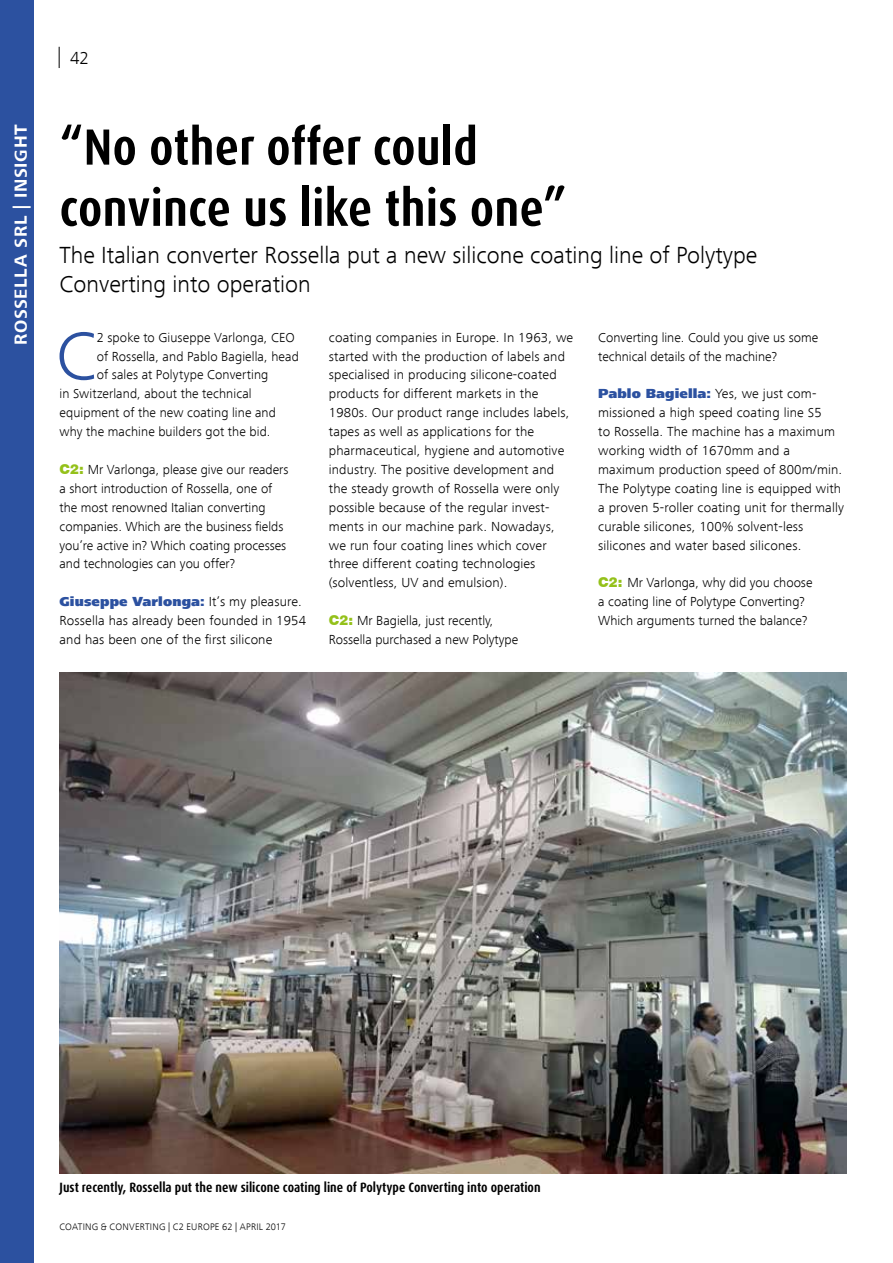
<style>
.page{position:relative;width:893px;height:1263px;background:#fff}
.page>*{position:absolute;margin:0;border:0;box-sizing:border-box;transform-origin:0 0}
.t1{font:300 70.2px "Frutiger Next Com";color:#2c51a0}
.t2{font:700 condensed 51px/61.2px "Dax OT";letter-spacing:.005em;color:#000}
.t3{font:300 24px/28.8px "Frutiger Next Com";color:#000}
.t4{font:700 18px "Frutiger Next Com";letter-spacing:.04em;color:#fff}
.t5{font:300 18px "Frutiger Next Com";color:#000}
.t6{font:300 13.5px/18.9px "Frutiger Next Com";letter-spacing:.01em;color:#000}
.t7{font:700 condensed 13.5px "Dax OT";color:#000}
.t8{font:300 9.75px "Frutiger Next Com";letter-spacing:.025em;color:#000}
.s1{font-family:"Swiss 721 BT";font-weight:900;color:#94c11a}
.s2{font-weight:900;color:#2c51a0}
</style>
<div class="page">
<div style="left:0;top:0;width:34px;height:1263px;background:#2c51a0"></div>
<svg style="left:59px;top:47px;width:1px;height:21px"></svg>
<img style="left:60px;top:672px;width:786px;height:501px">
<h3 class="t4" style="left:10px;top:345px;width:222px;rotate:-90deg">ROSSELLA SRL | INSIGHT</h3>
<h3 class="t5" style="left:70px;top:48px;width:20px">42</h3>
<h2 class="t2" style="left:60px;top:117px;width:509px">“No other offer could convince us like this one”</h2>
<h3 class="t3" style="left:60px;top:241px;width:699px">The Italian converter Rossella put a new silicone coating line of Polytype<br>Converting into operation</h3>
<h1 class="t1" style="left:56px;top:316px;width:43px">C</h1>
<p class="t6" style="left:97px;top:328px;width:199px">2 spoke to Giuseppe Varlonga, CEO</p>
<p class="t6" style="left:97px;top:347px;width:204px">of Rossella, and Pablo Bagiella, head</p>
<p class="t6" style="left:97px;top:365px;width:173px">of sales at Polytype Converting</p>
<p class="t6" style="left:60px;top:384px;width:194px">in Switzerland, about the technical</p>
<p class="t6" style="left:60px;top:403px;width:218px">equipment of the new coating line and</p>
<p class="t6" style="left:60px;top:422px;width:212px">why the machine builders got the bid.</p>
<p class="t6" style="left:60px;top:460px;width:230px"><span class="s1">C2:</span> Mr Varlonga, please give our readers a short introduction of Rossella, one of the most renowned Italian converting companies. Which are the business fields you’re active in? Which coating processes and technologies can you offer?</p>
<p class="t6" style="left:60px;top:592px;width:248px"><span class="s2">Giuseppe Varlonga:</span> It’s my pleasure.<br>Rossella has already been founded in 1954 and has been one of the first silicone</p>
<p class="t6" style="left:329px;top:328px;width:246px">coating companies in Europe. In 1963, we started with the production of labels and specialised in producing silicone-coated products for different markets in the 1980s. Our product range includes labels, tapes as well as applications for the pharmaceutical, hygiene and automotive industry. The positive development and the steady growth of Rossella were only possible because of the regular invest&shy;ments in our machine park. Nowadays, we run four coating lines which cover three different coating technologies (solventless, UV and emulsion).</p>
<p class="t6" style="left:329px;top:611px;width:191px"><span class="s1">C2:</span> Mr Bagiella, just recently,<br>Rossella purchased a new Polytype</p>
<p class="t6" style="left:598px;top:328px;width:222px">Converting line. Could you give us some technical details of the machine?</p>
<p class="t6" style="left:598px;top:384px;width:247px"><span class="s2">Pablo Bagiella:</span> Yes, we just com&shy;missioned a high speed coating line S5<br>to Rossella. The machine has a maximum working width of 1670mm and a maximum production speed of 800m/min.<br>The Polytype coating line is equipped with a proven 5-roller coating unit for thermally curable silicones, 100% solvent-less silicones and water based silicones.</p>
<p class="t6" style="left:598px;top:573px;width:216px"><span class="s1">C2:</span> Mr Varlonga, why did you choose a coating line of Polytype Converting?<br>Which arguments turned the balance?</p>
<p class="t7" style="left:60px;top:1179px;width:483px">Just recently, Rossella put the new silicone coating line of Polytype Converting into operation</p>
<p class="t8" style="left:60px;top:1221px;width:228px">COATING &amp; CONVERTING | C2 EUROPE 62 | APRIL 2017</p>
</div>
